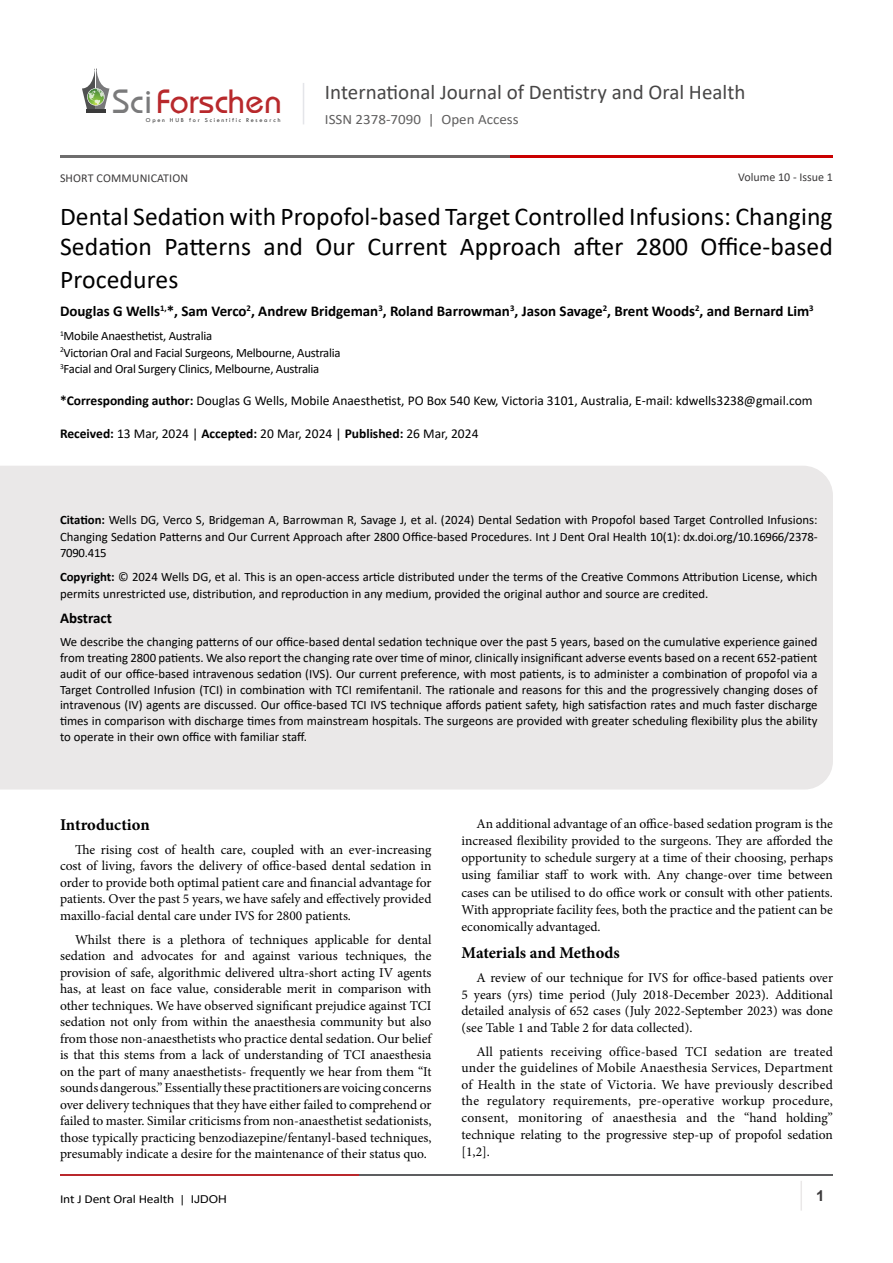
<style>
.page{position:relative;width:893px;height:1263px;background:#fff}
.page>*{position:absolute;margin:0;border:0;box-sizing:border-box;transform-origin:0 0}
.t1{font:35.1px "Opal";color:#b8292c}
.t2{font:25.65px/30px "Calibri";letter-spacing:.005em;color:#000}
.t3{font:21px "Calibri";color:#474646}
.Heading1{font:700 16.5px "Minion Pro";color:#000}
.t4{font:700 15px "Calibri";color:#000}
.t5{font:700 15px "Arial";color:#3c3a3b}
.t6{font:14.25px "Calibri";color:#605f5f;scale:1.05 1}
.t7{font:13.5px/16.5px "Minion Pro";color:#000;text-align:justify}
.t8{font:13.5px "Calibri";color:#000}
.t9{font:12.75px/15.8px "Calibri";color:#000;text-align:justify}
.t10{font:12.75px "Calibri";letter-spacing:-.02em;color:#000}
.t11{font:12.15px "Calibri";letter-spacing:-.01em;color:#000;scale:1.11 1}
.t12{font:12px "Calibri";letter-spacing:.005em;color:#3c3a3b}
.t13{font:6.15px "Tw Cen";letter-spacing:.28em;color:#3a3a3a}
.s1{color:#7a7a7b}
.s2{font-weight:700}
.s3{font-family:"Arial";font-size:10.8px}
</style>
<div class="page">
<hr style="left:86px;top:109px;width:19px;height:4px;background:#3a3a3a">
<svg style="left:82px;top:68px;width:27px;height:41px"></svg>
<hr style="left:303px;top:83px;width:1px;height:41px;background:#e4e5e9">
<hr style="left:800px;top:1181px;width:2px;height:29px;background:#eae8e8">
<hr style="left:60px;top:1174px;width:300px;height:2px;background:#b9282c">
<hr style="left:359px;top:1174px;width:474px;height:2px;background:#5d5e60">
<hr style="left:60px;top:155px;width:535px;height:2px;background:#6e6d6d">
<hr style="left:511px;top:155px;width:322px;height:2px;background:#ca0000">
<div style="left:0;top:466px;width:833px;height:323px;background:#eae8e8"></div>
<h1 class="t1" style="left:113px;top:80px;width:171px"><span class="s1">Sci</span>Forschen</h1>
<p class="t13" style="left:146px;top:116px;width:136px">Open HUB for Scientific Research</p>
<h3 class="t3" style="left:325px;top:77px;width:422px">International Journal of Dentistry and Oral Health</h3>
<p class="t6" style="left:325px;top:110px;width:186px">ISSN 2378-7090 | Open Access</p>
<p class="t12" style="left:738px;top:169px;width:96px">Volume 10 - Issue 1</p>
<p class="t12" style="left:60px;top:170px;width:130px">SHORT COMMUNICATION</p>
<p class="t2" style="left:60px;top:200px;width:774px">Dental Sedation with Propofol-based Target Controlled Infusions: Changing<br>Sedation Patterns and Our Current Approach after 2800 Office-based</p>
<p class="t2" style="left:60px;top:263px;width:120px">Procedures</p>
<p class="t4" style="left:60px;top:300px;width:755px">Douglas G Wells<sup>1,</sup>*, Sam Verco<sup>2</sup>, Andrew Bridgeman<sup>3</sup>, Roland Barrowman<sup>3</sup>, Jason Savage<sup>2</sup>, Brent Woods<sup>2</sup>, and Bernard Lim<sup>3</sup></p>
<p class="t10" style="left:60px;top:327px;width:154px"><sup>1</sup>Mobile Anaesthetist, Australia</p>
<p class="t10" style="left:60px;top:343px;width:282px"><sup>2</sup>Victorian Oral and Facial Surgeons, Melbourne, Australia</p>
<p class="t10" style="left:60px;top:360px;width:261px"><sup>3</sup>Facial and Oral Surgery Clinics, Melbourne, Australia</p>
<p class="t8" style="left:60px;top:391px;width:754px"><span class="s2">*Corresponding author:</span> Douglas G Wells, Mobile Anaesthetist, PO Box 540 Kew, Victoria 3101, Australia, E-mail: kdwells3238@gmail.com</p>
<p class="t8" style="left:60px;top:424px;width:420px"><span class="s2">Received:</span> 13 Mar, 2024 | <span class="s2">Accepted:</span> 20 Mar, 2024 | <span class="s2">Published:</span> 26 Mar, 2024</p>
<p class="t9" style="left:60px;top:511px;width:759px;line-height:16.5px"><span class="s2">Citation:</span> Wells DG, Verco S, Bridgeman A, Barrowman R, Savage J, et al. (2024) Dental Sedation with Propofol based Target Controlled Infusions:<br>Changing Sedation Patterns and Our Current Approach after 2800 Office-based Procedures. Int J Dent Oral Health 10(1): dx.doi.org/10.16966/2378- 7090.415</p>
<p class="t9" style="left:60px;top:568px;width:759px;line-height:16.5px"><span class="s2">Copyright:</span> © 2024 Wells DG, et al. This is an open-access article distributed under the terms of the Creative Commons Attribution License, which permits unrestricted use, distribution, and reproduction in any medium, provided the original author and source are credited.</p>
<p class="t4" style="left:60px;top:607px;width:53px">Abstract</p>
<p class="t9" style="left:60px;top:634px;width:759px">We describe the changing patterns of our office-based dental sedation technique over the past 5 years, based on the cumulative experience gained from treating 2800 patients. We also report the changing rate over time of minor, clinically insignificant adverse events based on a recent 652-patient audit of our office-based intravenous sedation (IVS). Our current preference, with most patients, is to administer a combination of propofol via a Target Controlled Infusion (TCI) in combination with TCI remifentanil. The rationale and reasons for this and the progressively changing doses of intravenous (IV) agents are discussed. Our office-based TCI IVS technique affords patient safety, high satisfaction rates and much faster discharge times in comparison with discharge times from mainstream hospitals. The surgeons are provided with greater scheduling flexibility plus the ability to operate in their own office with familiar staff.</p>
<p class="Heading1" style="left:60px;top:813px;width:91px">Introduction</p>
<p class="t7" style="left:60px;top:841px;width:373px;text-indent:15px">The rising cost of health care, coupled with an ever-increasing cost of living, favors the delivery of office-based dental sedation in order to provide both optimal patient care and financial advantage for patients. Over the past 5 years, we have safely and effectively provided maxillo-facial dental care under IVS for 2800 patients.</p>
<p class="t7" style="left:60px;top:931px;width:373px;text-indent:15px">Whilst there is a plethora of techniques applicable for dental sedation and advocates for and against various techniques, the provision of safe, algorithmic delivered ultra-short acting IV agents has, at least on face value, considerable merit in comparison with other techniques. We have observed significant prejudice against TCI sedation not only from within the anaesthesia community but also from those non-anaesthetists who practice dental sedation. Our belief is that this stems from a lack of understanding of TCI anaesthesia on the part of many anaesthetists- frequently we hear from them “It sounds dangerous.” Essentially these practitioners are voicing concerns over delivery techniques that they have either failed to comprehend or failed to master. Similar criticisms from non-anaesthetist sedationists, those typically practicing benzodiazepine/fentanyl-based techniques, presumably indicate a desire for the maintenance of their status quo.</p>
<p class="t7" style="left:461px;top:815px;width:373px;line-height:17.2px;text-indent:15px">An additional advantage of an office-based sedation program is the increased flexibility provided to the surgeons. They are afforded the opportunity to schedule surgery at a time of their choosing, perhaps using familiar staff to work with. Any change-over time between cases can be utilised to do office work or consult with other patients.<br>With appropriate facility fees, both the practice and the patient can be economically advantaged.</p>
<p class="Heading1" style="left:461px;top:941px;width:160px">Materials and Methods</p>
<p class="t7" style="left:461px;top:970px;width:373px;text-indent:15px">A review of our technique for IVS for office-based patients over 5 years (yrs) time period (July 2018-December 2023). Additional detailed analysis of 652 cases (July 2022-September 2023) was done (see Table 1 and Table 2 for data collected).</p>
<p class="t7" style="left:461px;top:1043px;width:373px;text-indent:15px">All patients receiving office-based TCI sedation are treated under the guidelines of Mobile Anaesthesia Services, Department of Health in the state of Victoria. We have previously described the regulatory requirements, pre-operative workup procedure, consent, monitoring of anaesthesia and the “hand holding” technique relating to the progressive step-up of propofol sedation [1,2].</p>
<p class="t11" style="left:60px;top:1190px;width:152px">Int J Dent Oral Health <span class="s3">| IJDOH</span></p>
<p class="t5" style="left:816px;top:1185px;width:10px">1</p>
</div>
